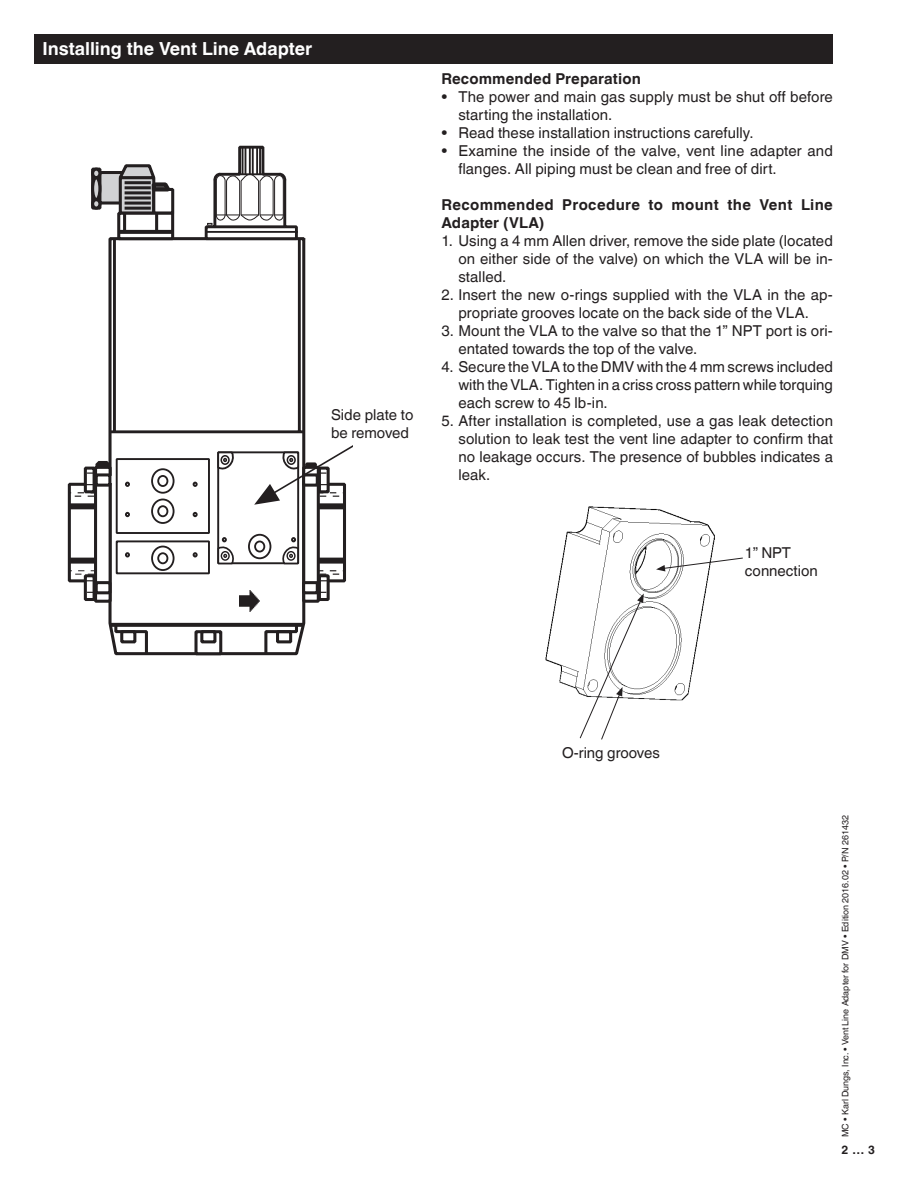
<style>
.page{position:relative;width:918px;height:1188px;background:#fff}
.page>*{position:absolute;margin:0;border:0;box-sizing:border-box;transform-origin:0 0}
.Überschrift_12_Pt_fe{font:700 18px "Helvetica World";color:#fff}
.t1{font:15px/18px "Helvetica World";letter-spacing:.005em;color:#231f20}
.t2{font:700 15px/18px "Helvetica World";letter-spacing:.015em;color:#231f20}
.t3{font:700 12px "Helvetica World";color:#231f20}
.t4{font:9px "Helvetica World";color:#231f20}
</style>
<div class="page">
<div style="left:34px;top:34px;width:799px;height:30px;background:#231f20"></div>
<svg style="left:108px;top:237px;width:198px;height:419px"></svg>
<div style="left:196px;top:632px;width:25px;height:22px;background:#fff"></div>
<div style="left:194px;top:630px;width:28px;height:25px;border:3px solid #231f20"></div>
<svg style="left:110px;top:623px;width:194px;height:4px"></svg>
<svg style="left:113px;top:622px;width:36px;height:34px"></svg>
<div style="left:122px;top:632px;width:13px;height:10px;background:#fff"></div>
<div style="left:120px;top:630px;width:16px;height:13px;border:3px solid #231f20"></div>
<div style="left:200px;top:630px;width:16px;height:13px;border:3px solid #231f20"></div>
<svg style="left:263px;top:622px;width:37px;height:34px"></svg>
<div style="left:95px;top:461px;width:15px;height:8px;border:6px solid #231f20"></div>
<div style="left:68px;top:483px;width:31px;height:99px;border:3px solid #231f20"></div>
<div style="left:69px;top:558px;width:28px;height:6px;background:#231f20"></div>
<div style="left:69px;top:503px;width:28px;height:6px;background:#231f20"></div>
<svg style="left:69px;top:492px;width:25px;height:5px"></svg>
<div style="left:96px;top:467px;width:14px;height:134px;background:#fff"></div>
<div style="left:94px;top:466px;width:18px;height:137px;border:3px solid #231f20"></div>
<svg style="left:112px;top:476px;width:4px;height:7px"></svg>
<div style="left:315px;top:483px;width:31px;height:99px;border:3px solid #231f20"></div>
<div style="left:317px;top:558px;width:28px;height:6px;background:#231f20"></div>
<div style="left:317px;top:503px;width:28px;height:6px;background:#231f20"></div>
<div style="left:304px;top:467px;width:14px;height:134px;background:#fff"></div>
<div style="left:302px;top:466px;width:18px;height:137px;border:3px solid #231f20"></div>
<hr style="left:298px;top:239px;width:3px;height:193px;background:#231f20">
<hr style="left:113px;top:239px;width:3px;height:193px;background:#231f20">
<hr style="left:110px;top:430px;width:194px;height:3px;background:#231f20">
<div style="left:91px;top:168px;width:10px;height:42px;border:3px solid #231f20"></div>
<div style="left:100px;top:173px;width:23px;height:30px;background:#d1d2d4"></div>
<div style="left:98px;top:171px;width:27px;height:34px;border:3px solid #231f20"></div>
<svg style="left:110px;top:145px;width:195px;height:97px"></svg>
<div style="left:93px;top:169px;width:7px;height:9px;background:#d1d2d4;border-radius:50%"></div>
<div style="left:91px;top:168px;width:10px;height:11px;border:3px solid #231f20;border-radius:50%"></div>
<div style="left:93px;top:200px;width:7px;height:8px;background:#d1d2d4;border-radius:50%"></div>
<div style="left:91px;top:198px;width:10px;height:12px;border:3px solid #231f20;border-radius:50%"></div>
<div style="left:93px;top:178px;width:7px;height:22px;background:#d1d2d4;border-radius:50%"></div>
<div style="left:91px;top:176px;width:10px;height:25px;border:3px solid #231f20;border-radius:50%"></div>
<div style="left:95px;top:581px;width:16px;height:13px;border:3px solid #231f20"></div>
<svg style="left:85px;top:576px;width:9px;height:24px"></svg>
<div style="left:84px;top:574px;width:12px;height:27px;border:3px solid #231f20"></div>
<div style="left:95px;top:473px;width:16px;height:14px;border:3px solid #231f20"></div>
<svg style="left:85px;top:468px;width:9px;height:24px"></svg>
<div style="left:84px;top:467px;width:12px;height:26px;border:3px solid #231f20"></div>
<svg style="left:69px;top:571px;width:28px;height:10px"></svg>
<div style="left:302px;top:581px;width:17px;height:13px;border:3px solid #231f20"></div>
<svg style="left:319px;top:576px;width:9px;height:24px"></svg>
<div style="left:318px;top:574px;width:12px;height:27px;border:3px solid #231f20"></div>
<svg style="left:317px;top:570px;width:28px;height:11px"></svg>
<div style="left:117px;top:541px;width:92px;height:32px;background:#fff"></div>
<div style="left:116px;top:540px;width:94px;height:34px;border:2px solid #231f20"></div>
<div style="left:218px;top:452px;width:80px;height:111px;background:#fff"></div>
<div style="left:217px;top:451px;width:82px;height:113px;border:2px solid #231f20"></div>
<div style="left:117px;top:459px;width:92px;height:74px;background:#fff"></div>
<div style="left:116px;top:458px;width:94px;height:76px;border:2px solid #231f20"></div>
<svg style="left:152px;top:469px;width:22px;height:24px"></svg>
<div style="left:151px;top:468px;width:24px;height:26px;border:2px solid #231f20;border-radius:50%"></div>
<div style="left:158px;top:476px;width:9px;height:10px;background:#fff;border-radius:50%"></div>
<div style="left:157px;top:475px;width:11px;height:12px;border:2px solid #231f20;border-radius:50%"></div>
<svg style="left:152px;top:499px;width:22px;height:24px"></svg>
<div style="left:151px;top:499px;width:24px;height:25px;border:2px solid #231f20;border-radius:50%"></div>
<div style="left:158px;top:506px;width:9px;height:10px;background:#fff;border-radius:50%"></div>
<div style="left:157px;top:505px;width:11px;height:12px;border:2px solid #231f20;border-radius:50%"></div>
<svg style="left:152px;top:547px;width:22px;height:23px"></svg>
<div style="left:151px;top:546px;width:24px;height:25px;border:2px solid #231f20;border-radius:50%"></div>
<div style="left:158px;top:553px;width:9px;height:10px;background:#fff;border-radius:50%"></div>
<div style="left:157px;top:552px;width:11px;height:12px;border:2px solid #231f20;border-radius:50%"></div>
<svg style="left:249px;top:535px;width:21px;height:23px"></svg>
<div style="left:248px;top:534px;width:23px;height:25px;border:2px solid #231f20;border-radius:50%"></div>
<div style="left:255px;top:541px;width:9px;height:11px;background:#fff;border-radius:50%"></div>
<div style="left:254px;top:541px;width:11px;height:11px;border:2px solid #231f20;border-radius:50%"></div>
<svg style="left:193px;top:482px;width:5px;height:5px"></svg>
<svg style="left:193px;top:512px;width:5px;height:5px"></svg>
<svg style="left:125px;top:512px;width:5px;height:5px"></svg>
<svg style="left:125px;top:482px;width:5px;height:5px"></svg>
<svg style="left:125px;top:552px;width:5px;height:5px"></svg>
<svg style="left:193px;top:552px;width:5px;height:5px"></svg>
<svg style="left:216px;top:451px;width:18px;height:18px"></svg>
<svg style="left:217px;top:537px;width:17px;height:28px"></svg>
<svg style="left:283px;top:537px;width:17px;height:28px"></svg>
<img style="left:239px;top:591px;width:21px;height:21px">
<svg style="left:254px;top:420px;width:99px;height:85px"></svg>
<img style="left:545px;top:506px;width:198px;height:195px">
<svg style="left:580px;top:594px;width:64px;height:146px"></svg>
<svg style="left:656px;top:558px;width:87px;height:13px"></svg>
<p class="Überschrift_12_Pt_fe" style="left:43px;top:39px;width:271px">Installing the Vent Line Adapter</p>
<p class="t1" style="left:331px;top:405px;width:84px">Side plate to</p>
<p class="t1" style="left:331px;top:423px;width:80px">be removed</p>
<p class="t2" style="left:441px;top:70px;width:201px">Recommended Preparation</p>
<p class="t1" style="left:458px;top:88px;width:376px;text-indent:-17px">• The power and main gas supply must be shut off before starting the installation.</p>
<p class="t1" style="left:441px;top:124px;width:314px">• Read these installation instructions carefully.</p>
<p class="t1" style="left:458px;top:142px;width:376px;text-indent:-17px">• Examine the inside of the valve, vent line adapter and flanges. All piping must be clean and free of dirt.</p>
<p class="t2" style="left:441px;top:196px;width:393px">Recommended Procedure to mount the Vent Line<br>Adapter (VLA)</p>
<p class="t1" style="left:458px;top:232px;width:376px;text-align:justify;text-indent:-17px">1. Using a 4 mm Allen driver, remove the side plate (located on either side of the valve) on which the VLA will be in&shy;stalled.</p>
<p class="t1" style="left:441px;top:286px;width:393px;text-align:center">2. Insert the new o-rings supplied with the VLA in the ap&shy;propriate grooves locate on the back side of the VLA.</p>
<p class="t1" style="left:458px;top:322px;width:376px;text-indent:-17px">3. Mount the VLA to the valve so that the 1” NPT port is ori&shy;entated towards the top of the valve.</p>
<p class="t1" style="left:458px;top:358px;width:376px;text-align:justify;text-indent:-17px">4. Secure the VLA to the DMV with the 4 mm screws included with the VLA. Tighten in a criss cross pattern while torquing each screw to 45 lb-in.</p>
<p class="t1" style="left:458px;top:412px;width:376px;text-align:justify;text-indent:-17px">5. After installation is completed, use a gas leak detection solution to leak test the vent line adapter to confirm that no leakage occurs. The presence of bubbles indicates a leak.</p>
<p class="t1" style="left:745px;top:543px;width:48px">1” NPT</p>
<p class="t1" style="left:745px;top:561px;width:74px">connection</p>
<p class="t1" style="left:562px;top:744px;width:99px">O-ring grooves</p>
<p class="t4" style="left:840px;top:1137px;width:324px;rotate:-90deg">MC • Karl Dungs, Inc. • Vent Line Adapter for DMV • Edition 2016.02 • P/N 261432</p>
<p class="t3" style="left:842px;top:1143px;width:35px">2 … 3</p>
</div>
